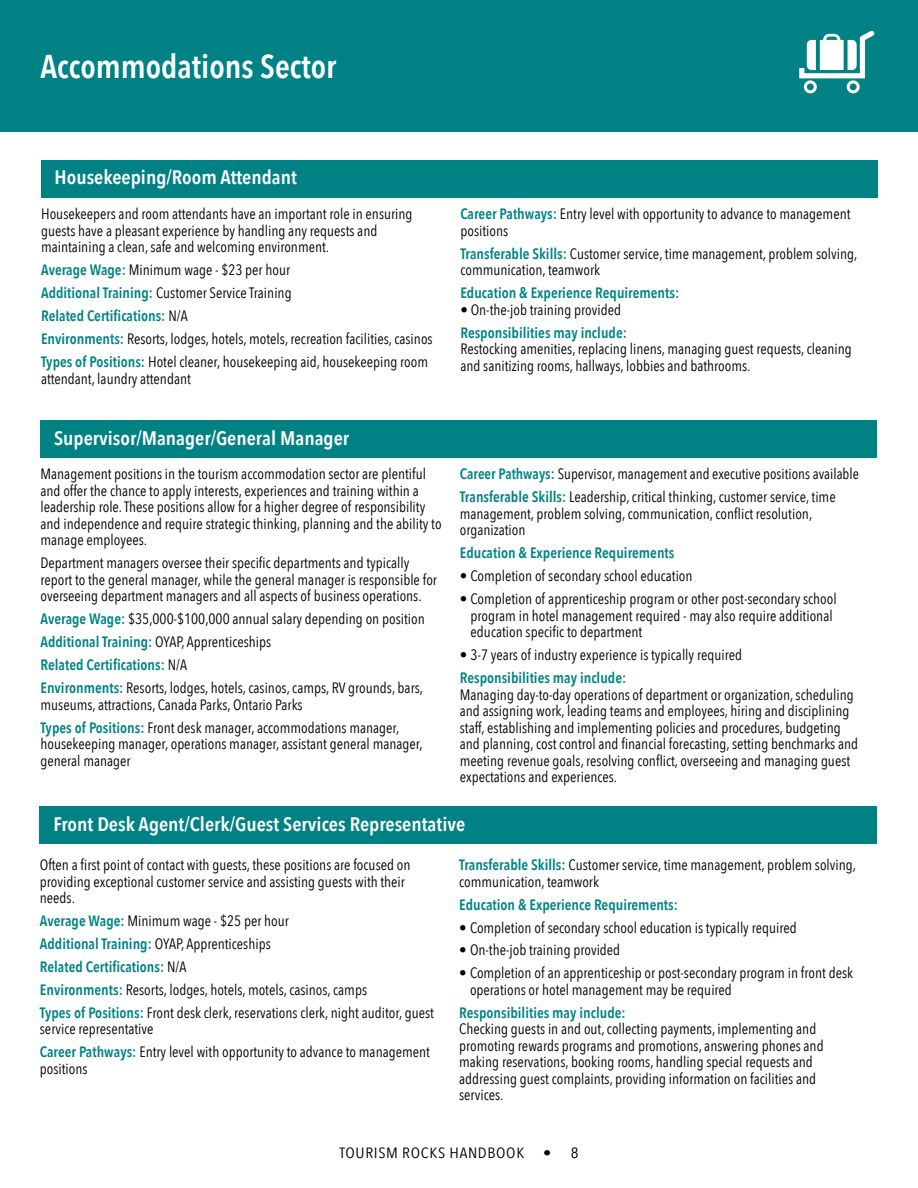
<style>
.page{position:relative;width:918px;height:1188px;background:#fff}
.page>*{position:absolute;margin:0;border:0;box-sizing:border-box;transform-origin:0 0}
.t1{font:600 33px "Avenir Next Condensed";color:#fff}
.t2{font:600 19.5px "Avenir Next Condensed";color:#fff;scale:1.05 1}
.t3{font:15px/16.5px "Avenir Next Condensed";color:#000}
.t4{font:600 15px "Avenir Next Condensed";color:#008284}
.t5{font:14.85px "Avenir Next Condensed";letter-spacing:.04em;color:#000;scale:1.11 1}
.s1{font-weight:600;color:#008284}
</style>
<div class="page">
<div style="left:41px;top:160px;width:837px;height:38px;background:#008284"></div>
<div style="left:0;top:0;width:918px;height:131px;background:#008284"></div>
<svg style="left:799px;top:30px;width:76px;height:63px"></svg>
<div style="left:40px;top:806px;width:837px;height:38px;background:#008284"></div>
<div style="left:40px;top:420px;width:838px;height:38px;background:#008284"></div>
<h1 class="t1" style="left:40px;top:38px;width:297px">Accommodations Sector</h1>
<h2 class="t2" style="left:55px;top:161px;width:232px">Housekeeping/Room Attendant</h2>
<p class="t3" style="left:41px;top:205px;width:373px">Housekeepers and room attendants have an important role in ensuring guests have a pleasant experience by handling any requests and maintaining a clean, safe and welcoming environment.</p>
<p class="t3" style="left:41px;top:258px;width:393px;line-height:23px"><span class="s1">Average Wage:</span> Minimum wage - $23 per hour<br><span class="s1">Additional Training:</span> Customer Service Training<br><span class="s1">Related Certifications:</span> N/A<br><span class="s1">Environments:</span> Resorts, lodges, hotels, motels, recreation facilities, casinos <span class="s1">Types of Positions:</span> Hotel cleaner, housekeeping aid, housekeeping room</p>
<p class="t3" style="left:41px;top:369px;width:151px">attendant, laundry attendant</p>
<h2 class="t2" style="left:54px;top:421px;width:283px">Supervisor/Manager/General Manager</h2>
<p class="t3" style="left:40px;top:465px;width:403px">Management positions in the tourism accommodation sector are plentiful and offer the chance to apply interests, experiences and training within a leadership role. These positions allow for a higher degree of responsibility and independence and require strategic thinking, planning and the ability to manage employees.</p>
<p class="t3" style="left:40px;top:554px;width:398px">Department managers oversee their specific departments and typically report to the general manager, while the general manager is responsible for overseeing department managers and all aspects of business operations.</p>
<p class="t3" style="left:40px;top:607px;width:386px;line-height:23px"><span class="s1">Average Wage:</span> $35,000-$100,000 annual salary depending on position <span class="s1">Additional Training:</span> OYAP, Apprenticeships<br><span class="s1">Related Certifications:</span> N/A<br><span class="s1">Environments:</span> Resorts, lodges, hotels, casinos, camps, RV grounds, bars,</p>
<p class="t3" style="left:40px;top:692px;width:361px;line-height:23px">museums, attractions, Canada Parks, Ontario Parks<br><span class="s1">Types of Positions:</span> Front desk manager, accommodations manager,</p>
<p class="t3" style="left:40px;top:735px;width:384px">housekeeping manager, operations manager, assistant general manager, general manager</p>
<p class="t3" style="left:460px;top:205px;width:392px"><span class="s1">Career Pathways:</span> Entry level with opportunity to advance to management positions</p>
<p class="t3" style="left:460px;top:244px;width:398px"><span class="s1">Transferable Skills:</span> Customer service, time management, problem solving, communication, teamwork</p>
<p class="t4" style="left:460px;top:280px;width:220px">Education &amp; Experience Requirements:</p>
<p class="t3" style="left:460px;top:300px;width:162px">• On-the-job training provided</p>
<p class="t4" style="left:460px;top:319px;width:168px">Responsibilities may include:</p>
<p class="t3" style="left:460px;top:340px;width:393px">Restocking amenities, replacing linens, managing guest requests, cleaning and sanitizing rooms, hallways, lobbies and bathrooms.</p>
<p class="t3" style="left:460px;top:462px;width:401px;line-height:23px"><span class="s1">Career Pathways:</span> Supervisor, management and executive positions available<br><span class="s1">Transferable Skills:</span> Leadership, critical thinking, customer service, time</p>
<p class="t3" style="left:460px;top:505px;width:354px">management, problem solving, communication,conflict resolution, organization</p>
<p class="t4" style="left:460px;top:540px;width:216px">Education &amp; Experience Requirements</p>
<p class="t3" style="left:460px;top:567px;width:234px">• Completion of secondary school education</p>
<p class="t3" style="left:471px;top:590px;width:368px;text-indent:-11px">• Completion of apprenticeship program or other post-secondary school program in hotel management required - may also require additional education specific to department</p>
<p class="t3" style="left:460px;top:646px;width:284px">• 3-7 years of industry experience is typically required</p>
<p class="t4" style="left:460px;top:665px;width:168px">Responsibilities may include:</p>
<p class="t3" style="left:460px;top:685px;width:400px">Managing day-to-day operations of department or organization, scheduling and assigning work, leading teams and employees, hiring and disciplining staff, establishing and implementing policies and procedures, budgeting and planning, cost control and financial forecasting, setting benchmarks and meeting revenue goals, resolving conflict, overseeing and managing guest expectations and experiences.</p>
<h2 class="t2" style="left:53px;top:807px;width:394px">Front Desk Agent/Clerk/Guest Services Representative</h2>
<p class="t3" style="left:40px;top:856px;width:372px">Often a first point of contact with guests, these positions are focused on providing exceptional customer service and assisting guests with their needs.</p>
<p class="t3" style="left:40px;top:909px;width:396px;line-height:23px"><span class="s1">Average Wage:</span> Minimum wage - $25 per hour<br><span class="s1">Additional Training:</span> OYAP, Apprenticeships<br><span class="s1">Related Certifications:</span> N/A<br><span class="s1">Environments:</span> Resorts, lodges, hotels, motels, casinos, camps<br><span class="s1">Types of Positions:</span> Front desk clerk, reservations clerk, night auditor, guest</p>
<p class="t3" style="left:40px;top:1017px;width:392px;line-height:23px">service representative<br><span class="s1">Career Pathways:</span> Entry level with opportunity to advance to management</p>
<p class="t3" style="left:40px;top:1060px;width:49px">positions</p>
<p class="t3" style="left:459px;top:856px;width:398px"><span class="s1">Transferable Skills:</span> Customer service, time management, problem solving, communication, teamwork</p>
<p class="t4" style="left:459px;top:891px;width:220px">Education &amp; Experience Requirements:</p>
<p class="t3" style="left:459px;top:918px;width:339px">• Completion of secondary school education is typically required</p>
<p class="t3" style="left:459px;top:941px;width:163px">• On-the-job training provided</p>
<p class="t3" style="left:470px;top:964px;width:385px;text-indent:-11px">• Completion of an apprenticeship or post-secondary program in front desk operations or hotel management may be required</p>
<p class="t4" style="left:459px;top:1000px;width:168px">Responsibilities may include:</p>
<p class="t3" style="left:459px;top:1020px;width:366px">Checking guests in and out, collecting payments, implementing and promoting rewards programs and promotions, answering phones and making reservations, booking rooms, handling special requests and addressing guest complaints, providing information on facilities and services.</p>
<p class="t5" style="left:339px;top:1140px;width:168px">TOURISM ROCKS HANDBOOK</p>
<p class="t5" style="left:543px;top:1140px;width:33px">• 8</p>
</div>
